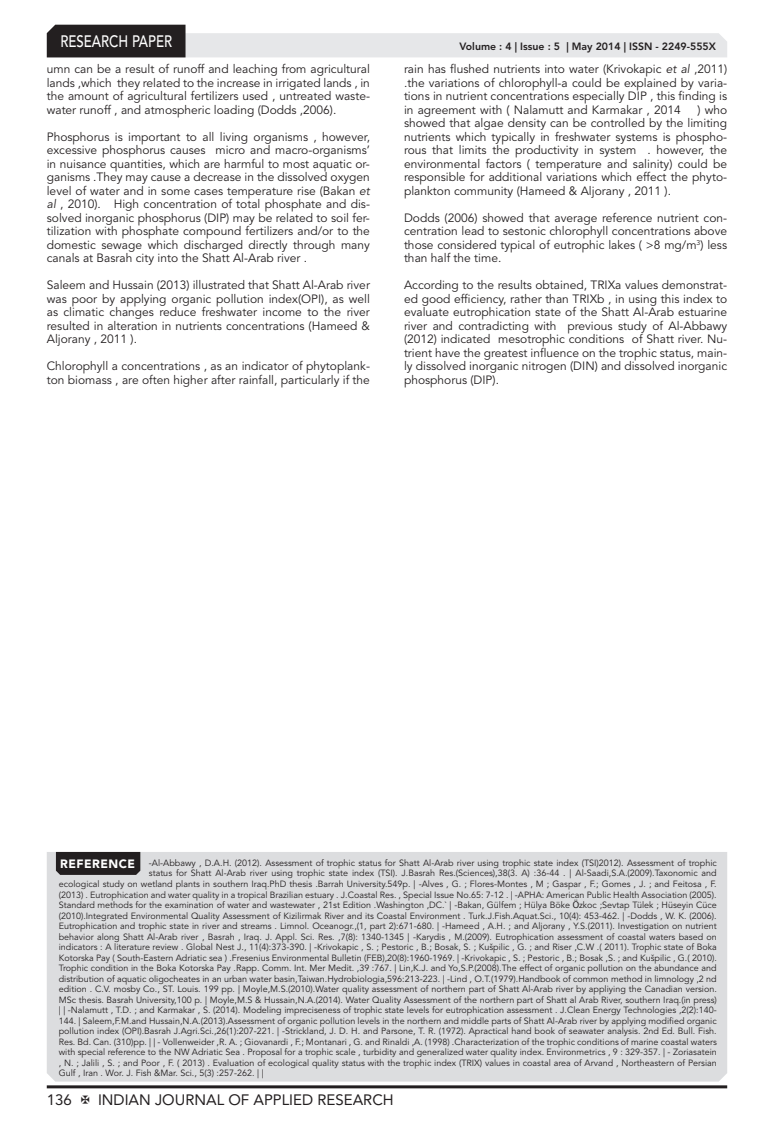
<style>
.page{position:relative;width:774px;height:1136px;background:#fff}
.page>*{position:absolute;margin:0;border:0;box-sizing:border-box;transform-origin:0 0}
.t1{font:500 16.5px "Avenir LT Std";color:#fff;scale:.8 1}
.t2{font:15px "Avenir LT Std";color:#231f20}
.t3{font:12px/13.5px "Avenir LT Std";color:#231f20;text-align:justify}
.t4{font:800 10.5px "Avenir LT Std";color:#231f20}
.t5{font:9px "Avenir LT Std";color:#231f20}
.s1{font-style:italic}
.s2{font-weight:900;font-size:12px;color:#fff}
.s3{font-family:"Tahoma"}
</style>
<div class="page">
<hr style="left:47px;top:1085px;width:680px;height:3px;background:#231f20">
<svg style="left:47px;top:25px;width:680px;height:32px"></svg>
<div style="left:47px;top:852px;width:680px;height:229px;background:#dcdddf"></div>
<div style="left:56px;top:851px;width:84px;height:23px;background:#231f20"></div>
<h1 class="t1" style="left:60px;top:32px;width:139px">RESEARCH PAPER</h1>
<p class="t3" style="left:47px;top:62px;width:325px">umn can be a result of runoff and leaching from agricultural lands ,which they related to the increase in irrigated lands , in the amount of agricultural fertilizers used , untreated waste&shy;water runoff , and atmospheric loading (Dodds ,2006).</p>
<p class="t3" style="left:47px;top:130px;width:325px">Phosphorus is important to all living organisms , however, excessive phosphorus causes micro and macro-organisms’ in nuisance quantities, which are harmful to most aquatic or&shy;ganisms .They may cause a decrease in the dissolved oxygen level of water and in some cases temperature rise (Bakan <span class="s1">et al</span> , 2010). High concentration of total phosphate and dis&shy;solved inorganic phosphorus (DIP) may be related to soil fer&shy;tilization with phosphate compound fertilizers and/or to the domestic sewage which discharged directly through many canals at Basrah city into the Shatt Al-Arab river .</p>
<p class="t3" style="left:47px;top:278px;width:325px">Saleem and Hussain (2013) illustrated that Shatt Al-Arab river was poor by applying organic pollution index(OPI), as well as climatic changes reduce freshwater income to the river resulted in alteration in nutrients concentrations (Hameed &amp; Aljorany , 2011 ).</p>
<h3 class="t3" style="left:47px;top:359px;width:325px">Chlorophyll a concentrations , as an indicator of phytoplank&shy;ton biomass , are often higher after rainfall, particularly if the</h3>
<p class="t4" style="left:459px;top:41px;width:258px">Volume : 4 | Issue : 5 | May 2014 | ISSN - 2249-555X</p>
<p class="t3" style="left:404px;top:62px;width:325px">rain has flushed nutrients into water (Krivokapic <span class="s1">et al</span> ,2011) .the variations of chlorophyll-a could be explained by varia&shy;tions in nutrient concentrations especially DIP , this finding is in agreement with ( Nalamutt and Karmakar , 2014</p>
<p class="t3" style="left:404px;top:103px;width:325px;text-indent:293px">) who showed that algae density can be controlled by the limiting nutrients which typically in freshwater systems is phospho&shy;rous that limits the productivity in system . however, the environmental factors ( temperature and salinity) could be responsible for additional variations which effect the phyto&shy;plankton community (Hameed &amp; Aljorany , 2011 ).</p>
<h3 class="t3" style="left:404px;top:211px;width:325px">Dodds (2006) showed that average reference nutrient con&shy;centration lead to sestonic chlorophyll concentrations above those considered typical of eutrophic lakes ( &gt;8 mg/m<sup>3</sup>) less than half the time.</h3>
<p class="t3" style="left:404px;top:278px;width:325px">According to the results obtained, TRIXa values demonstrat&shy;ed good efficiency, rather than TRIXb , in using this index to evaluate eutrophication state of the Shatt Al-Arab estuarine river and contradicting with previous study of Al-Abbawy (2012) indicated mesotrophic conditions of Shatt river. Nu&shy;trient have the greatest influence on the trophic status, main&shy;ly dissolved inorganic nitrogen (DIN) and dissolved inorganic phosphorus (DIP).</p>
<p class="t5" style="left:60px;top:857px;width:658px"><span class="s2">REFERENCE</span> -Al-Abbawy , D.A.H. (2012). Assessment of trophic status for Shatt Al-Arab river using trophic state index (TSI)2012). Assessment of trophic</p>
<p class="t5" style="left:149px;top:868px;width:569px">status for Shatt Al-Arab river using trophic state index (TSI). J.Basrah Res.(Sciences),38(3. A) :36-44 . | Al-Saadi,S.A.(2009).Taxonomic and</p>
<p class="t5" style="left:59px;top:878px;width:659px">ecological study on wetland plants in southern Iraq.PhD thesis .Barrah University.549p. | -Alves , G. ; Flores-Montes , M ; Gaspar , F.; Gomes , J. ; and Feitosa , F.</p>
<p class="t5" style="left:59px;top:889px;width:660px">(2013) . Eutrophication and water quality in a tropical Brazilian estuary . J.Coastal Res. , Special Issue No.65: 7-12 . | -APHA: American Public Health Association (2005).</p>
<p class="t5" style="left:59px;top:899px;width:659px">Standard methods for the examination of water and wastewater , 21st Edition .Washington ,DC.` | -Bakan, Gülfem ; Hülya Böke <span class="s3">Ӧ</span>zkoc ;Sevtap Tülek ; Hüseyin Cüce</p>
<p class="t5" style="left:59px;top:910px;width:659px">(2010).Integrated Environmental Quality Assessment of Kizilirmak River and its Coastal Environment . Turk.J.Fish.Aquat.Sci., 10(4): 453-462. | -Dodds , W. K. (2006).</p>
<p class="t5" style="left:59px;top:920px;width:659px">Eutrophication and trophic state in river and streams . Limnol. Oceanogr.,(1, part 2):671-680. | -Hameed , A.H. ; and Aljorany , Y.S.(2011). Investigation on nutrient</p>
<p class="t5" style="left:59px;top:931px;width:660px">behavior along Shatt Al-Arab river , Basrah , Iraq. J. Appl. Sci. Res. ,7(8): 1340-1345 | -Karydis , M.(2009). Eutrophication assessment of coastal waters based on</p>
<p class="t5" style="left:59px;top:941px;width:659px">indicators : A literature review . Global Nest J., 11(4):373-390. | -Krivokapic , S. ; Pestoric , B.; Bosak, S. ; Kušpilic , G. ; and Riser ,C.W .( 2011). Trophic state of Boka</p>
<p class="t5" style="left:59px;top:952px;width:660px">Kotorska Pay ( South-Eastern Adriatic sea ) .Fresenius Environmental Bulletin (FEB),20(8):1960-1969. | -Krivokapic , S. ; Pestoric , B.; Bosak ,S. ; and Kušpilic , G.( 2010).</p>
<p class="t5" style="left:59px;top:962px;width:659px">Trophic condition in the Boka Kotorska Pay .Rapp. Comm. Int. Mer Medit. ,39 :767. | Lin,K.J. and Yo,S.P.(2008).The effect of organic pollution on the abundance and</p>
<p class="t5" style="left:59px;top:973px;width:660px">distribution of aquatic oligocheates in an urban water basin,Taiwan.Hydrobiologia,596:213-223. | -Lind , O.T.(1979).Handbook of common method in limnology ,2 nd</p>
<p class="t5" style="left:59px;top:983px;width:660px">edition . C.V. mosby Co., ST. Louis. 199 pp. | Moyle,M.S.(2010).Water quality assessment of northern part of Shatt Al-Arab river by appliying the Canadian version.</p>
<p class="t5" style="left:59px;top:994px;width:660px">MSc thesis. Basrah University,100 p. | Moyle,M.S &amp; Hussain,N.A.(2014). Water Quality Assessment of the northern part of Shatt al Arab River, southern Iraq.(in press)</p>
<p class="t5" style="left:59px;top:1004px;width:659px">| | -Nalamutt , T.D. ; and Karmakar , S. (2014). Modeling impreciseness of trophic state levels for eutrophication assessment . J.Clean Energy Technologies ,2(2):140-</p>
<p class="t5" style="left:59px;top:1015px;width:659px">144. | Saleem,F.M.and Hussain,N.A.(2013).Assessment of organic pollution levels in the northern and middle parts of Shatt Al-Arab river by applying modified organic</p>
<p class="t5" style="left:59px;top:1025px;width:660px">pollution index (OPI).Basrah J.Agri.Sci.,26(1):207-221. | -Strickland, J. D. H. and Parsone, T. R. (1972). Apractical hand book of seawater analysis. 2nd Ed. Bull. Fish.</p>
<p class="t5" style="left:59px;top:1036px;width:660px">Res. Bd. Can. (310)pp. | | - Vollenweider ,R. A. ; Giovanardi , F.; Montanari , G. and Rinaldi ,A. (1998) .Characterization of the trophic conditions of marine coastal waters</p>
<p class="t5" style="left:59px;top:1046px;width:660px">with special reference to the NW Adriatic Sea . Proposal for a trophic scale , turbidity and generalized water quality index. Environmetrics , 9 : 329-357. | - Zoriasatein</p>
<p class="t5" style="left:59px;top:1057px;width:660px">, N. ; Jalili , S. ; and Poor , F. ( 2013) . Evaluation of ecological quality status with the trophic index (TRIX) values in coastal area of Arvand , Northeastern of Persian</p>
<p class="t5" style="left:59px;top:1067px;width:206px">Gulf , Iran . Wor. J. Fish &amp;Mar. Sci., 5(3) :257-262. | |</p>
<h2 class="t2" style="left:47px;top:1090px;width:27px">136</h2>
<h2 class="t2" style="left:98px;top:1090px;width:297px">INDIAN JOURNAL OF APPLIED RESEARCH</h2>
</div>
